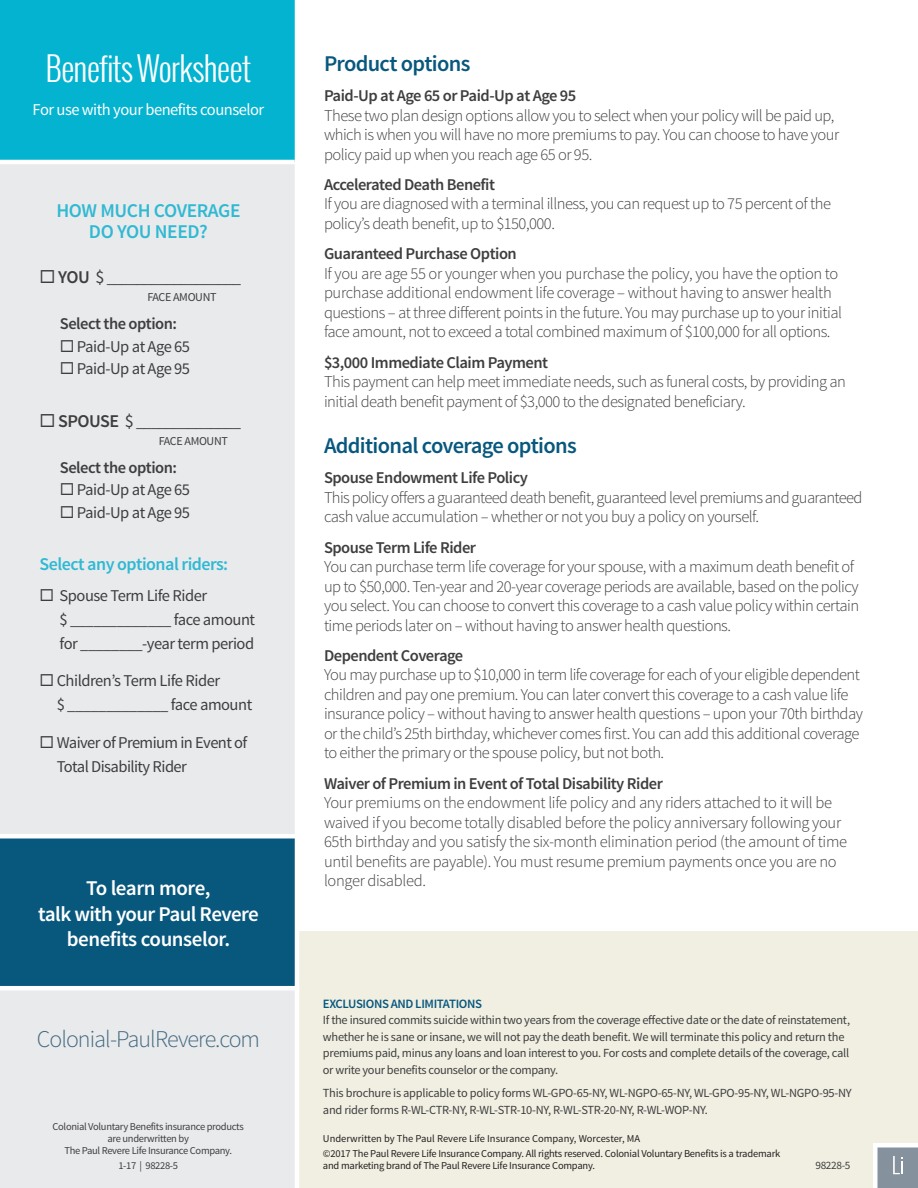
<style>
.page{position:relative;width:918px;height:1188px;background:#fff}
.page>*{position:absolute;margin:0;border:0;box-sizing:border-box;transform-origin:0 0}
.Headline{font:300 33px "Oswald";letter-spacing:-.03em;color:#fff}
.Website_URL{font:300 24px "Source Sans Pro";letter-spacing:-.04em;color:#426981}
.Subhead{font:600 22.5px "Source Sans Pro";letter-spacing:-.03em;color:#08587e}
.Body_Copy{font:600 21px/25.5px "Source Sans Pro";letter-spacing:-.03em;color:#fff;text-align:center}
.Subhead-2{font:600 19.5px/21px "Source Sans Pro";letter-spacing:-.02em;color:#2fb9d3;text-align:center}
.t1{font:600 18px "Source Sans Pro";letter-spacing:-.03em;color:#2fb9d3}
.t2{font:300 16.5px/19.5px "Source Sans Pro";letter-spacing:-.03em;color:#3e3e3f}
.t3{font:16.5px/24px "Source Sans Pro";letter-spacing:-.03em;color:#3e3e3f}
.Smaller_Subhead{font:600 16.5px "Source Sans Pro";letter-spacing:-.03em;color:#3e3e3f}
.t4{font:16.5px "Source Sans Pro";letter-spacing:-.03em;color:#fff}
.body_copy{font:600 12.75px "Source Sans Pro";letter-spacing:-.03em;color:#08587e}
.body_copy-2{font:12.3px/16.5px "Source Sans Pro";letter-spacing:-.025em;color:#3e3e3f}
.t5{font:12px "Source Sans Pro";letter-spacing:-.03em;color:#3e3e3f}
.footnote{font:11.25px "Source Sans Pro";letter-spacing:-.03em;color:#3e3e3f}
.footnote-2{font:10.5px/12px "Source Sans Pro";letter-spacing:-.02em;color:#231f20}
.Copyright_Disclaimer{font:10.5px/12px "Source Sans Pro";letter-spacing:-.03em;color:#3e3e3f;text-align:center}
.footnote-3{font:10.5px "Source Sans Pro";color:#231f20}
.Form_Number{font:10.5px "Source Sans Pro";letter-spacing:-.03em;color:#3e3e3f}
.s1{font-weight:600;font-size:18px}
.s2{font-size:18px}
</style>
<div class="page">
<div style="left:0;top:0;width:297px;height:162px;background:#03b3d0"></div>
<div style="left:0;top:162px;width:297px;height:1026px;background:#e9eaec"></div>
<div style="left:297px;top:932px;width:621px;height:256px;background:#f1efe2"></div>
<div style="left:0;top:837px;width:297px;height:151px;background:#08587e"></div>
<hr style="left:295px;top:0;width:4px;height:1188px;background:#fff">
<hr style="left:0;top:160px;width:295px;height:4px;background:#fff">
<hr style="left:0;top:834px;width:297px;height:4px;background:#fff">
<hr style="left:0;top:986px;width:299px;height:4px;background:#fff">
<div style="left:878px;top:1148px;width:40px;height:40px;background:#85929d"></div>
<div style="left:874px;top:1143px;width:44px;height:5px;background:#fff"></div>
<div style="left:873px;top:1143px;width:5px;height:45px;background:#fff"></div>
<svg style="left:893px;top:1156px;width:9px;height:18px"></svg>
<p class="Headline" style="left:45px;top:46px;width:208px">Benefits Worksheet</p>
<p class="t4" style="left:33px;top:99px;width:233px">For use with your benefits counselor</p>
<p class="Subhead-2" style="left:56px;top:201px;width:186px">HOW MUCH COVERAGE<br>DO YOU NEED?</p>
<p class="t3" style="left:40px;top:266px;width:203px">◻ <span class="s1">YOU</span> <span class="s2">$</span> __________________</p>
<p class="t5" style="left:147px;top:290px;width:71px">FACE AMOUNT</p>
<p class="Smaller_Subhead" style="left:60px;top:313px;width:119px">Select the option:</p>
<p class="t3" style="left:60px;top:334px;width:132px">◻ Paid-Up at Age 65</p>
<p class="t3" style="left:60px;top:357px;width:132px">◻ Paid-Up at Age 95</p>
<p class="t3" style="left:40px;top:410px;width:203px">◻ <span class="s1">SPOUSE</span> <span class="s2">$</span> ______________</p>
<p class="t5" style="left:159px;top:434px;width:71px">FACE AMOUNT</p>
<p class="Smaller_Subhead" style="left:60px;top:457px;width:119px">Select the option:</p>
<p class="t3" style="left:60px;top:478px;width:132px">◻ Paid-Up at Age 65</p>
<p class="t3" style="left:60px;top:501px;width:132px">◻ Paid-Up at Age 95</p>
<p class="t1" style="left:40px;top:552px;width:190px">Select any optional riders:</p>
<p class="t3" style="left:60px;top:583px;width:197px;text-indent:-20px">◻ Spouse Term Life Rider<br>$ _____________ face amount for ________-year term period</p>
<p class="t3" style="left:57px;top:669px;width:197px;text-indent:-17px">◻ Children’s Term Life Rider<br>$ _____________ face amount</p>
<p class="t3" style="left:57px;top:730px;width:192px;text-indent:-17px">◻ Waiver of Premium in Event of<br>Total Disability Rider</p>
<p class="Body_Copy" style="left:38px;top:876px;width:222px">To learn more,<br>talk with your Paul Revere benefits counselor.</p>
<p class="Website_URL" style="left:37px;top:1024px;width:225px">Colonial-PaulRevere.com</p>
<p class="Copyright_Disclaimer" style="left:53px;top:1121px;width:193px">Colonial Voluntary Benefits insurance products are underwritten by<br>The Paul Revere Life Insurance Company.</p>
<p class="Form_Number" style="left:118px;top:1159px;width:61px">1-17 | 98228-5</p>
<p class="Subhead" style="left:324px;top:49px;width:148px">Product options</p>
<p class="Smaller_Subhead" style="left:324px;top:85px;width:254px">Paid-Up at Age 65 or Paid-Up at Age 95</p>
<p class="t2" style="left:324px;top:106px;width:517px">These two plan design options allow you to select when your policy will be paid up, which is when you will have no more premiums to pay. You can choose to have your policy paid up when you reach age 65 or 95.</p>
<p class="Smaller_Subhead" style="left:324px;top:174px;width:173px">Accelerated Death Benefit</p>
<p class="t2" style="left:324px;top:194px;width:509px">If you are diagnosed with a terminal illness, you can request up to 75 percent of the policy’s death benefit, up to $150,000.</p>
<p class="Smaller_Subhead" style="left:324px;top:243px;width:194px">Guaranteed Purchase Option</p>
<p class="t2" style="left:324px;top:264px;width:520px">If you are age 55 or younger when you purchase the policy, you have the option to purchase additional endowment life coverage – without having to answer health questions – at three different points in the future. You may purchase up to your initial face amount, not to exceed a total combined maximum of $100,000 for all options.</p>
<p class="Smaller_Subhead" style="left:324px;top:352px;width:226px">$3,000 Immediate Claim Payment</p>
<p class="t2" style="left:324px;top:372px;width:523px">This payment can help meet immediate needs, such as funeral costs, by providing an initial death benefit payment of $3,000 to the designated beneficiary.</p>
<p class="Subhead" style="left:324px;top:431px;width:254px">Additional coverage options</p>
<p class="Smaller_Subhead" style="left:324px;top:467px;width:206px">Spouse Endowment Life Policy</p>
<p class="t2" style="left:324px;top:488px;width:540px">This policy offers a guaranteed death benefit, guaranteed level premiums and guaranteed cash value accumulation – whether or not you buy a policy on yourself.</p>
<p class="Smaller_Subhead" style="left:324px;top:537px;width:154px">Spouse Term Life Rider</p>
<p class="t2" style="left:324px;top:557px;width:537px">You can purchase term life coverage for your spouse, with a maximum death benefit of up to $50,000. Ten-year and 20-year coverage periods are available, based on the policy you select. You can choose to convert this coverage to a cash value policy within certain time periods later on – without having to answer health questions.</p>
<p class="Smaller_Subhead" style="left:324px;top:645px;width:141px">Dependent Coverage</p>
<p class="t2" style="left:324px;top:665px;width:541px">You may purchase up to $10,000 in term life coverage for each of your eligible dependent children and pay one premium. You can later convert this coverage to a cash value life insurance policy – without having to answer health questions – upon your 70th birthday or the child’s 25th birthday, whichever comes first. You can add this additional coverage to either the primary or the spouse policy, but not both.</p>
<p class="Smaller_Subhead" style="left:324px;top:773px;width:340px">Waiver of Premium in Event of Total Disability Rider</p>
<p class="t2" style="left:324px;top:793px;width:525px">Your premiums on the endowment life policy and any riders attached to it will be waived if you become totally disabled before the policy anniversary following your 65th birthday and you satisfy the six-month elimination period (the amount of time until benefits are payable). You must resume premium payments once you are no longer disabled.</p>
<p class="body_copy" style="left:323px;top:996px;width:161px">EXCLUSIONS AND LIMITATIONS</p>
<p class="body_copy-2" style="left:323px;top:1012px;width:529px">If the insured commits suicide within two years from the coverage effective date or the date of reinstatement, whether he is sane or insane, we will not pay the death benefit. We will terminate this policy and return the premiums paid, minus any loans and loan interest to you. For costs and complete details of the coverage, call or write your benefits counselor or the company.</p>
<p class="body_copy-2" style="left:323px;top:1085px;width:530px">This brochure is applicable to policy forms WL-GPO-65-NY, WL-NGPO-65-NY, WL-GPO-95-NY, WL-NGPO-95-NY and rider forms R-WL-CTR-NY, R-WL-STR-10-NY, R-WL-STR-20-NY, R-WL-WOP-NY.</p>
<p class="footnote-3" style="left:323px;top:1132px;width:319px">Underwritten by The Paul Revere Life Insurance Company, Worcester, MA</p>
<p class="footnote-2" style="left:323px;top:1148px;width:459px">©2017 The Paul Revere Life Insurance Company. All rights reserved. Colonial Voluntary Benefits is a trademark and marketing brand of The Paul Revere Life Insurance Company.</p>
<p class="footnote" style="left:815px;top:1159px;width:37px">98228-5</p>
</div>
